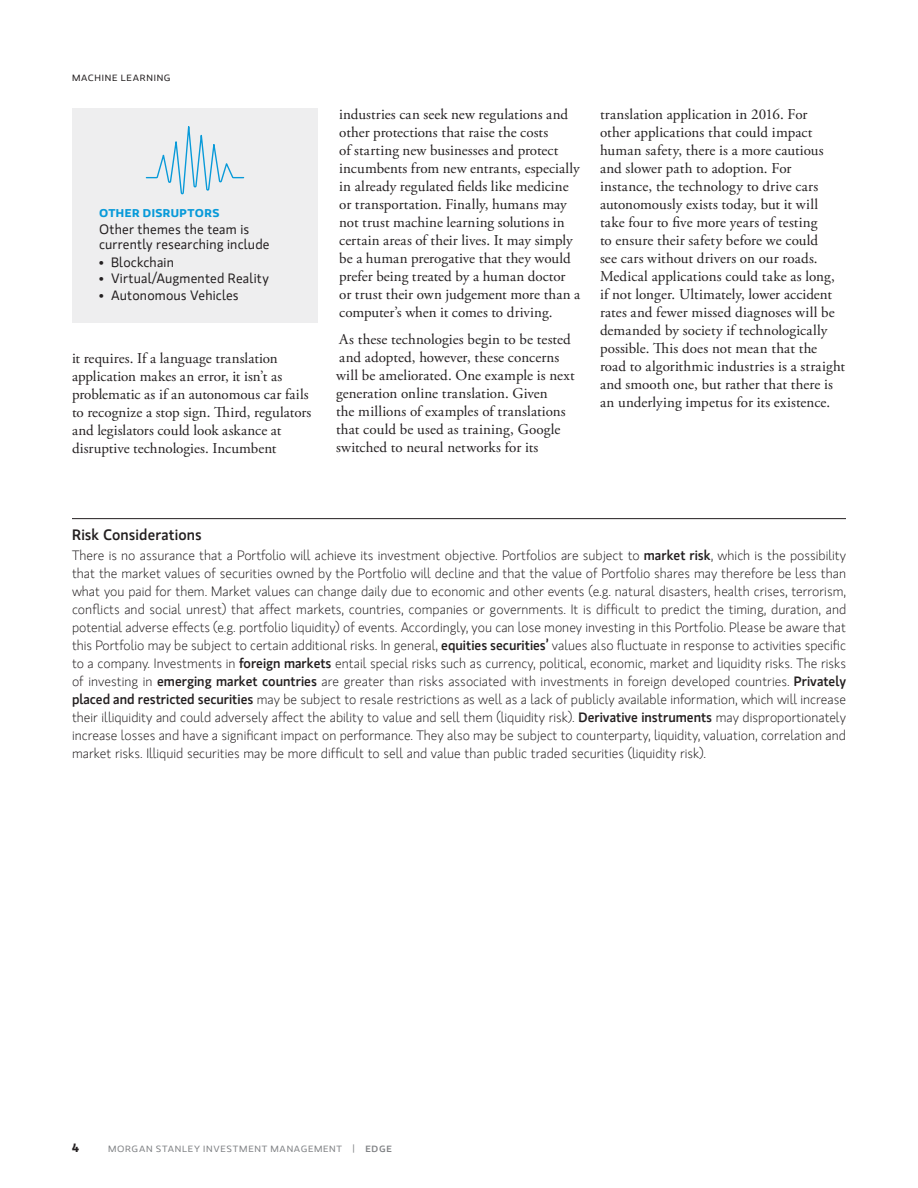
<style>
.page{position:relative;width:918px;height:1188px;background:#fff}
.page>*{position:absolute;margin:0;border:0;box-sizing:border-box;transform-origin:0 0}
.Body{font:15px/18px "Adobe Garamond Pro";letter-spacing:.005em;color:#231f20}
.Body-2{font:500 15px "MS Gloriola II Std";letter-spacing:.01em;color:#231f20}
.Body-3{font:300 13.5px/18px "MS Gloriola II Std";color:#231f20;text-align:justify}
.Sidebar_Paragraph_1s{font:13.5px/15px "MS Gloriola II Std";letter-spacing:.015em;color:#231f20}
.t1{font:700 12px "MS Gloriola II Std";color:#231f20}
.Sidebar_Head{font:700 11.25px "MS Gloriola II Std";letter-spacing:.035em;color:#089ad9;scale:1.1 1}
.t2{font:9px "MS Gloriola II Std";letter-spacing:.075em;color:#808285;scale:1.1 1}
.t3{font:9px "MS Gloriola II Std";letter-spacing:.075em;color:#231f20;scale:1.1 1}
.s1{font-size:12px}
.s2{font-weight:500}
</style>
<div class="page">
<div style="left:72px;top:108px;width:246px;height:214px;background:#eeeeef"></div>
<svg style="left:145px;top:126px;width:100px;height:69px"></svg>
<hr style="left:72px;top:518px;width:774px;height:1px;background:#231f20">
<p class="t3" style="left:72px;top:72px;width:91px">MACHINE LEARNING</p>
<p class="Sidebar_Head" style="left:99px;top:205px;width:111px">OTHER DISRUPTORS</p>
<p class="Sidebar_Paragraph_1s" style="left:99px;top:221px;width:172px">Other themes the team is currently researching include</p>
<p class="Sidebar_Paragraph_1s" style="left:99px;top:254px;width:76px"><span class="s1">•</span> Blockchain</p>
<p class="Sidebar_Paragraph_1s" style="left:99px;top:271px;width:171px"><span class="s1">•</span> Virtual/Augmented Reality</p>
<p class="Sidebar_Paragraph_1s" style="left:99px;top:287px;width:141px"><span class="s1">•</span> Autonomous Vehicles</p>
<p class="Body" style="left:72px;top:350px;width:241px">it requires. If a language translation application makes an error, it isn’t as problematic as if an autonomous car fails to recognize a stop sign. Third, regulators and legislators could look askance at disruptive technologies. Incumbent</p>
<p class="Body" style="left:339px;top:106px;width:243px">industries can seek new regulations and other protections that raise the costs<br>of starting new businesses and protect incumbents from new entrants, especially in already regulated fields like medicine or transportation. Finally, humans may not trust machine learning solutions in certain areas of their lives. It may simply be a human prerogative that they would prefer being treated by a human doctor or trust their own judgement more than a computer’s when it comes to driving.</p>
<p class="Body" style="left:336px;top:331px;width:240px">As these technologies begin to be tested and adopted, however, these concerns will be ameliorated. One example is next generation online translation. Given<br>the millions of examples of translations that could be used as training, Google switched to neural networks for its</p>
<p class="Body" style="left:600px;top:106px;width:247px">translation application in 2016. For<br>other applications that could impact human safety, there is a more cautious and slower path to adoption. For instance, the technology to drive cars autonomously exists today, but it will take four to five more years of testing<br>to ensure their safety before we could<br>see cars without drivers on our roads.<br>Medical applications could take as long, if not longer. Ultimately, lower accident rates and fewer missed diagnoses will be demanded by society if technologically possible. This does not mean that the road to algorithmic industries is a straight and smooth one, but rather that there is an underlying impetus for its existence.</p>
<p class="Body-2" style="left:72px;top:524px;width:131px">Risk Considerations</p>
<p class="Body-3" style="left:72px;top:546px;width:776px">There is no assurance that a Portfolio will achieve its investment objective. Portfolios are subject to <span class="s2">market risk</span>, which is the possibility that the market values of securities owned by the Portfolio will decline and that the value of Portfolio shares may therefore be less than what you paid for them. Market values can change daily due to economic and other events (e.g. natural disasters, health crises, terrorism, conflicts and social unrest) that affect markets, countries, companies or governments. It is difficult to predict the timing, duration, and potential adverse effects (e.g. portfolio liquidity) of events. Accordingly, you can lose money investing in this Portfolio. Please be aware that this Portfolio may be subject to certain additional risks. In general, <span class="s2">equities securities’</span> values also fluctuate in response to activities specific to a company. Investments in <span class="s2">foreign markets</span> entail special risks such as currency, political, economic, market and liquidity risks. The risks of investing in <span class="s2">emerging market countries</span> are greater than risks associated with investments in foreign developed countries. <span class="s2">Privately placed and restricted securities</span> may be subject to resale restrictions as well as a lack of publicly available information, which will increase their illiquidity and could adversely affect the ability to value and sell them (liquidity risk). <span class="s2">Derivative instruments</span> may disproportionately increase losses and have a significant impact on performance. They also may be subject to counterparty, liquidity, valuation, correlation and market risks. Illiquid securities may be more difficult to sell and value than public traded securities (liquidity risk).</p>
<p class="t1" style="left:72px;top:1139px;width:8px">4</p>
<p class="t2" style="left:108px;top:1143px;width:260px">MORGAN STANLEY INVESTMENT MANAGEMENT | <span class="s2">EDGE</span></p>
</div>
